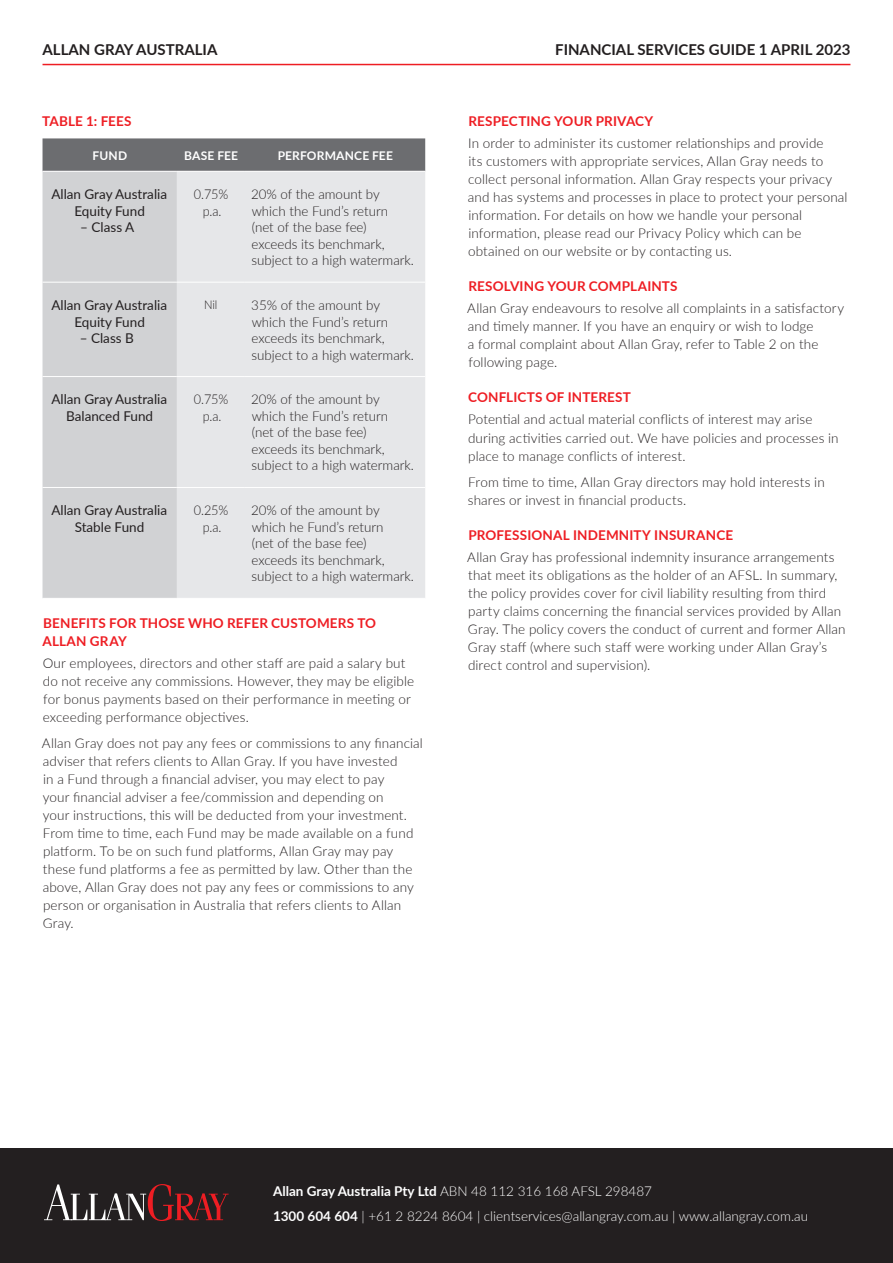
<style>
.page{position:relative;width:893px;height:1263px;background:#fff}
.page>*{position:absolute;margin:0;border:0;box-sizing:border-box;transform-origin:0 0}
.t1{font:700 15px "Lato";color:#231f20}
.Table_Paragraph{font:300 13.5px/18px "Lato";letter-spacing:.005em;color:#231f20}
.RED_SUB_HEADS{font:700 13.5px/18px "Lato";letter-spacing:.01em;color:#ee1d23}
.t2{font:300 13.5px/25.2px "Lato";color:#fff}
.Table_Paragraph-2{font:13.5px/16.5px "Lato";color:#231f20;text-align:center}
.Table_column_-_black{font:13.5px/16.5px "Lato";color:#231f20;text-align:center}
.Table_Paragraph-3{font:300 13.5px/16.5px "Lato";letter-spacing:.005em;color:#231f20;text-align:center;scale:.94 1}
.Table_H1_-_white{font:700 12px "Lato";letter-spacing:.015em;color:#fff}
.Table_column_-_black-2{font:300 12px "Lato";color:#231f20;scale:.94 1}
.s1{font-weight:700}
</style>
<div class="page">
<hr style="left:43px;top:64px;width:807px;height:1px;background:#ee1d23">
<div style="left:0;top:1148px;width:893px;height:115px;background:#231f20"></div>
<svg style="left:44px;top:1184px;width:185px;height:37px"></svg>
<div style="left:43px;top:138px;width:382px;height:33px;background:#6c6d70"></div>
<div style="left:43px;top:172px;width:134px;height:426px;background:#d1d2d4"></div>
<div style="left:177px;top:172px;width:248px;height:426px;background:#e6e7e9"></div>
<hr style="left:43px;top:282px;width:134px;height:1px;background:#fff">
<hr style="left:177px;top:282px;width:68px;height:1px;background:#fff">
<hr style="left:245px;top:282px;width:180px;height:1px;background:#fff">
<hr style="left:43px;top:376px;width:134px;height:1px;background:#fff">
<hr style="left:177px;top:376px;width:68px;height:1px;background:#fff">
<hr style="left:245px;top:376px;width:180px;height:1px;background:#fff">
<hr style="left:43px;top:487px;width:134px;height:1px;background:#fff">
<hr style="left:177px;top:487px;width:68px;height:1px;background:#fff">
<hr style="left:245px;top:487px;width:180px;height:1px;background:#fff">
<p class="t1" style="left:43px;top:38px;width:176px">ALLAN GRAY AUSTRALIA</p>
<p class="t1" style="left:555px;top:38px;width:297px">FINANCIAL SERVICES GUIDE 1 APRIL 2023</p>
<p class="RED_SUB_HEADS" style="left:42px;top:111px;width:91px">TABLE 1: FEES</p>
<p class="Table_H1_-_white" style="left:93px;top:146px;width:36px">FUND</p>
<p class="Table_H1_-_white" style="left:184px;top:146px;width:56px">BASE FEE</p>
<p class="Table_H1_-_white" style="left:278px;top:146px;width:117px">PERFORMANCE FEE</p>
<p class="Table_Paragraph-2" style="left:51px;top:185px;width:117px">Allan Gray Australia<br>Equity Fund</p>
<p class="Table_Paragraph-2" style="left:80px;top:218px;width:56px">– Class A</p>
<p class="Table_Paragraph-3" style="left:194px;top:186px;width:38px">0.75% p.a.</p>
<p class="Table_Paragraph" style="left:251px;top:186px;width:164px;line-height:16.5px">20% of the amount by which the Fund’s return<br>(net of the base fee) exceeds its benchmark, subject to a high watermark.</p>
<p class="Table_Paragraph-2" style="left:51px;top:296px;width:117px">Allan Gray Australia<br>Equity Fund</p>
<p class="Table_Paragraph-2" style="left:80px;top:329px;width:56px">– Class B</p>
<p class="Table_column_-_black-2" style="left:204px;top:296px;width:16px">Nil</p>
<p class="Table_Paragraph" style="left:251px;top:296px;width:164px;line-height:16.5px">35% of the amount by which the Fund’s return exceeds its benchmark, subject to a high watermark.</p>
<p class="Table_column_-_black" style="left:51px;top:391px;width:117px">Allan Gray Australia<br>Balanced Fund</p>
<p class="Table_Paragraph-3" style="left:194px;top:391px;width:38px">0.75% p.a.</p>
<p class="Table_Paragraph" style="left:251px;top:391px;width:164px;line-height:16.5px">20% of the amount by which the Fund’s return<br>(net of the base fee) exceeds its benchmark, subject to a high watermark.</p>
<p class="Table_Paragraph-2" style="left:51px;top:502px;width:117px">Allan Gray Australia<br>Stable Fund</p>
<p class="Table_Paragraph-3" style="left:194px;top:502px;width:38px">0.25% p.a.</p>
<p class="Table_Paragraph" style="left:251px;top:502px;width:164px;line-height:16.5px">20% of the amount by which he Fund’s return<br>(net of the base fee) exceeds its benchmark, subject to a high watermark.</p>
<p class="RED_SUB_HEADS" style="left:42px;top:613px;width:335px">BENEFITS FOR THOSE WHO REFER CUSTOMERS TO<br>ALLAN GRAY</p>
<p class="Table_Paragraph" style="left:43px;top:653px;width:373px">Our employees, directors and other staff are paid a salary but do not receive any commissions. However, they may be eligible for bonus payments based on their performance in meeting or exceeding performance objectives.</p>
<p class="Table_Paragraph" style="left:42px;top:734px;width:382px">Allan Gray does not pay any fees or commissions to any financial adviser that refers clients to Allan Gray. If you have invested<br>in a Fund through a financial adviser, you may elect to pay<br>your financial adviser a fee/commission and depending on<br>your instructions, this will be deducted from your investment.<br>From time to time, each Fund may be made available on a fund platform. To be on such fund platforms, Allan Gray may pay these fund platforms a fee as permitted by law. Other than the above, Allan Gray does not pay any fees or commissions to any person or organisation in Australia that refers clients to Allan Gray.</p>
<p class="RED_SUB_HEADS" style="left:468px;top:111px;width:186px">RESPECTING YOUR PRIVACY</p>
<p class="Table_Paragraph" style="left:468px;top:134px;width:381px">In order to administer its customer relationships and provide<br>its customers with appropriate services, Allan Gray needs to collect personal information. Allan Gray respects your privacy and has systems and processes in place to protect your personal information. For details on how we handle your personal information, please read our Privacy Policy which can be obtained on our website or by contacting us.</p>
<p class="RED_SUB_HEADS" style="left:468px;top:276px;width:211px">RESOLVING YOUR COMPLAINTS</p>
<p class="Table_Paragraph" style="left:467px;top:299px;width:378px">Allan Gray endeavours to resolve all complaints in a satisfactory and timely manner. If you have an enquiry or wish to lodge<br>a formal complaint about Allan Gray, refer to Table 2 on the following page.</p>
<p class="RED_SUB_HEADS" style="left:468px;top:388px;width:164px">CONFLICTS OF INTEREST</p>
<p class="Table_Paragraph" style="left:468px;top:410px;width:372px">Potential and actual material conflicts of interest may arise during activities carried out. We have policies and processes in place to manage conflicts of interest.</p>
<p class="Table_Paragraph" style="left:468px;top:473px;width:358px">From time to time, Allan Gray directors may hold interests in shares or invest in financial products.</p>
<p class="RED_SUB_HEADS" style="left:468px;top:525px;width:266px">PROFESSIONAL INDEMNITY INSURANCE</p>
<p class="Table_Paragraph" style="left:467px;top:548px;width:380px">Allan Gray has professional indemnity insurance arrangements that meet its obligations as the holder of an AFSL. In summary, the policy provides cover for civil liability resulting from third party claims concerning the financial services provided by Allan Gray. The policy covers the conduct of current and former Allan Gray staff (where such staff were working under Allan Gray’s direct control and supervision).</p>
<p class="t2" style="left:273px;top:1178px;width:537px"><span class="s1">Allan Gray Australia Pty Ltd</span> ABN 48 112 316 168 AFSL 298487<br><span class="s1">1300 604 604</span> | +61 2 8224 8604 | clientservices@allangray.com.au | www.allangray.com.au</p>
</div>
